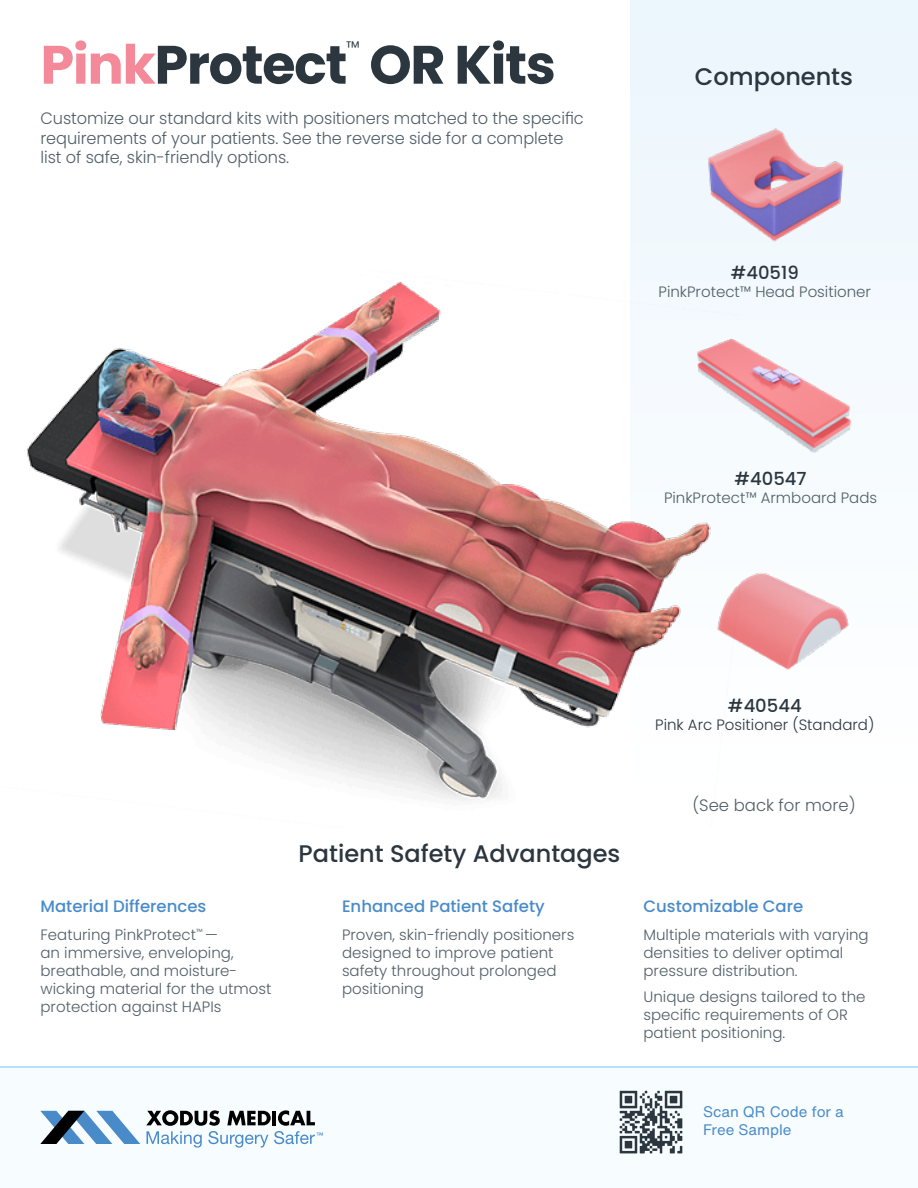
<style>
.page{position:relative;width:918px;height:1188px;background:#fff}
.page>*{position:absolute;margin:0;border:0;box-sizing:border-box;transform-origin:0 0}
.t1{font:700 54px "Poppins";letter-spacing:-.025em;color:#2c363f}
.t2{font:500 24px "Poppins";color:#2c363f}
.t3{font:500 18px "Poppins";color:#2c363f}
.t4{font:300 18px "Poppins";color:#2c363f}
.t5{font:300 16.5px/19.8px "Poppins";letter-spacing:-.005em;color:#505e67}
.t6{font:500 16.5px "Poppins";color:#498bc9}
.t7{font:300 15px/18px "Poppins";color:#505e67}
.t8{font:300 15px "Poppins";color:#2c363f}
.t9{font:15px/18px "Helvetica Now Text";color:#498bc9}
.s1{color:#f4899a}
</style>
<div class="page">
<div style="left:0;top:1066px;width:918px;height:122px;background:#f7fcff"></div>
<hr style="left:0;top:1066px;width:918px;height:2px;background:#badeff">
<svg style="left:146px;top:1110px;width:177px;height:38px"></svg>
<svg style="left:40px;top:1111px;width:100px;height:33px"></svg>
<svg style="left:620px;top:1091px;width:62px;height:62px"></svg>
<div style="left:630px;top:0;width:288px;height:819px;background:#f3f9fe"></div>
<img style="left:708px;top:128px;width:136px;height:114px">
<img style="left:740px;top:573px;width:109px;height:97px">
<img style="left:740px;top:343px;width:112px;height:110px">
<img style="left:27px;top:282px;width:713px;height:537px">
<h1 class="t1" style="left:40px;top:33px;width:517px"><span class="s1">Pink</span>Protect OR Kits</h1>
<p class="t4" style="left:346px;top:37px;width:15px">™</p>
<p class="t5" style="left:40px;top:108px;width:545px">Customize our standard kits with positioners matched to the specific requirements of your patients. See the reverse side for a complete list of safe, skin-friendly options.</p>
<h2 class="t2" style="left:695px;top:63px;width:160px">Components</h2>
<p class="t3" style="left:731px;top:262px;width:70px">#40519</p>
<p class="t7" style="left:659px;top:283px;width:214px">PinkProtect™ Head Positioner</p>
<p class="t3" style="left:735px;top:468px;width:74px">#40547</p>
<p class="t7" style="left:664px;top:489px;width:215px">PinkProtect™ Armboard Pads</p>
<p class="t6" style="left:40px;top:896px;width:167px">Material Differences</p>
<p class="t7" style="left:40px;top:926px;width:232px">Featuring PinkProtect<sup>™</sup> —<br>an immersive, enveloping, breathable, and moisture&shy;wicking material for the utmost protection against HAPIs</p>
<p class="t3" style="left:728px;top:695px;width:75px">#40544</p>
<p class="t8" style="left:655px;top:716px;width:221px">Pink Arc Positioner (Standard)</p>
<h2 class="t2" style="left:299px;top:840px;width:323px">Patient Safety Advantages</h2>
<p class="t6" style="left:342px;top:896px;width:204px">Enhanced Patient Safety</p>
<p class="t7" style="left:342px;top:926px;width:234px">Proven, skin-friendly positioners designed to improve patient safety throughout prolonged positioning</p>
<p class="t5" style="left:692px;top:796px;width:165px">(See back for more)</p>
<p class="t6" style="left:644px;top:896px;width:161px">Customizable Care</p>
<p class="t7" style="left:644px;top:926px;width:227px">Multiple materials with varying densities to deliver optimal pressure distribution.</p>
<p class="t7" style="left:644px;top:988px;width:224px">Unique designs tailored to the specific requirements of OR patient positioning.</p>
<p class="t9" style="left:703px;top:1102px;width:142px">Scan QR Code for a<br>Free Sample</p>
</div>
